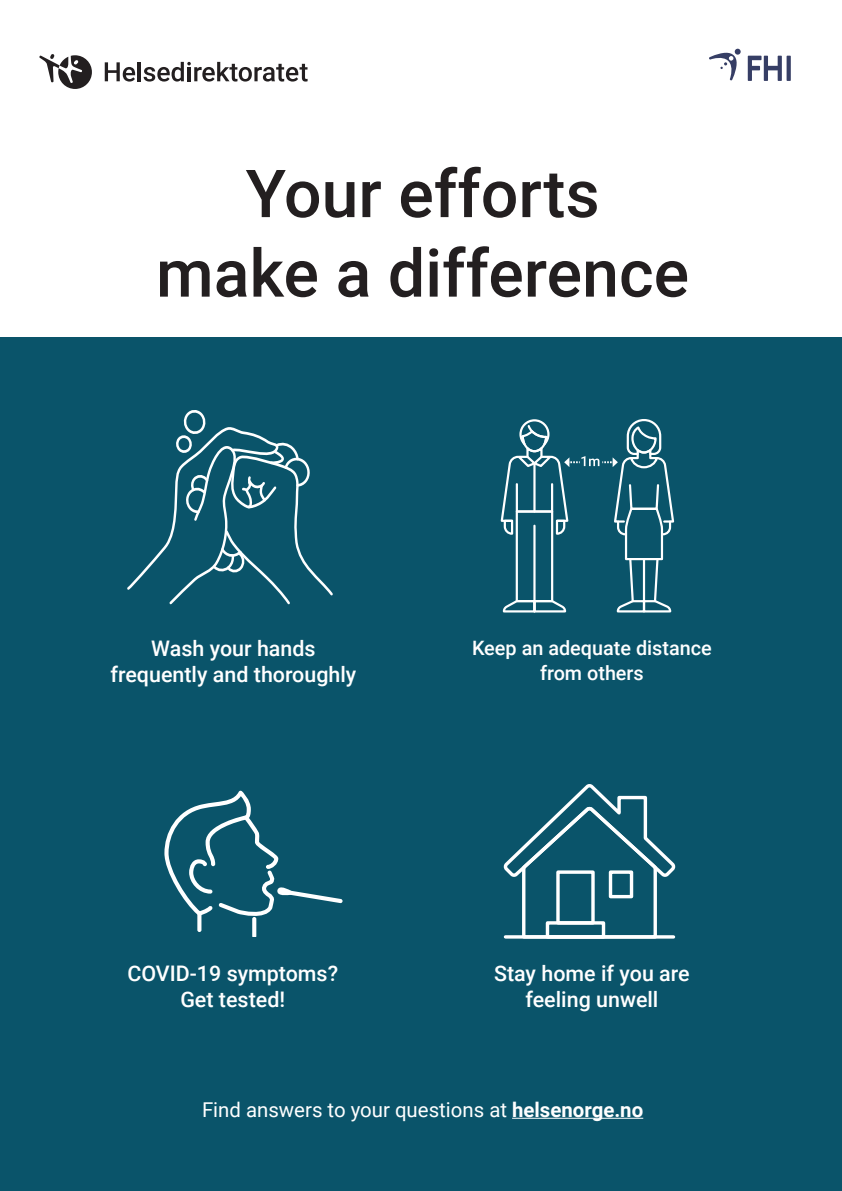
<style>
.page{position:relative;width:842px;height:1191px;background:#fff}
.page>*{position:absolute;margin:0;border:0;box-sizing:border-box;transform-origin:0 0}
.t1{font:500 66.2px/79.5px "Roboto";color:#231f20;text-align:center}
.t2{font:500 21.5px/25.7px "Roboto";color:#fff;text-align:center}
.t3{font:20.4px "Roboto";color:#fff}
.t4{font:500 19.8px/24.8px "Roboto";color:#fff;text-align:center}
.s1{font-weight:700}
</style>
<div class="page">
<div style="left:0;top:337px;width:842px;height:854px;background:#0a546a"></div>
<hr style="left:512px;top:1117px;width:131px;height:1px;background:#fff">
<svg style="left:39px;top:54px;width:53px;height:35px"></svg>
<svg style="left:105px;top:62px;width:30px;height:20px"></svg>
<hr style="left:138px;top:62px;width:3px;height:19px;background:#231f20">
<svg style="left:144px;top:62px;width:164px;height:20px"></svg>
<svg style="left:164px;top:790px;width:179px;height:146px"></svg>
<svg style="left:127px;top:410px;width:206px;height:195px"></svg>
<svg style="left:501px;top:419px;width:173px;height:193px"></svg>
<svg style="left:709px;top:49px;width:32px;height:31px"></svg>
<svg style="left:748px;top:56px;width:34px;height:25px"></svg>
<div style="left:786px;top:56px;width:5px;height:25px;background:#363e65"></div>
<svg style="left:503px;top:784px;width:173px;height:155px"></svg>
<div style="left:546px;top:921px;width:59px;height:17px;border:3px solid #fff"></div>
<h1 class="t1" style="left:156px;top:151px;width:535px">Your efforts make a difference</h1>
<p class="t2" style="left:110px;top:635px;width:247px">Wash your hands frequently and thoroughly</p>
<p class="t4" style="left:472px;top:634px;width:241px">Keep an adequate distance from others</p>
<p class="t2" style="left:127px;top:960px;width:212px">COVID-19 symptoms?<br>Get tested!</p>
<p class="t2" style="left:494px;top:960px;width:197px">Stay home if you are feeling unwell</p>
<p class="t3" style="left:202px;top:1095px;width:443px">Find answers to your questions at <span class="s1">helsenorge.no</span></p>
</div>
